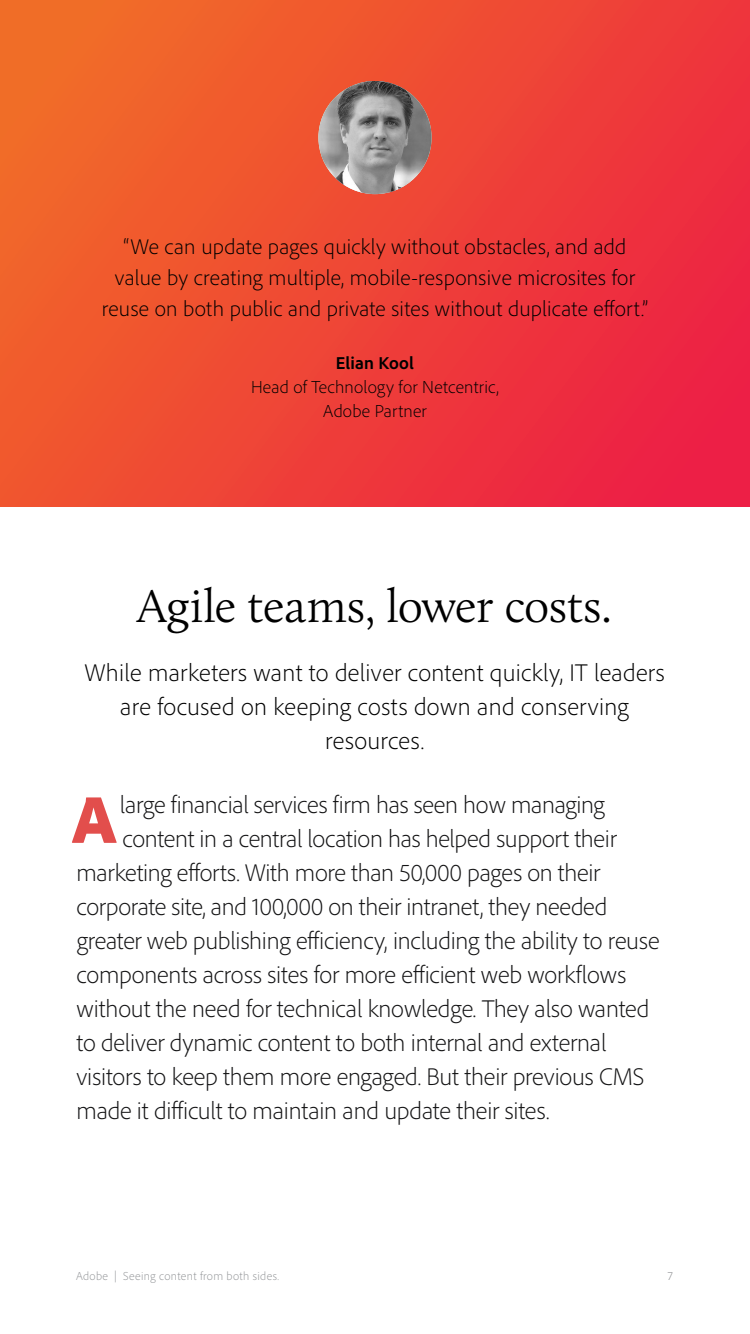
<style>
.page{position:relative;width:750px;height:1334px;background:#fff}
.page>*{position:absolute;margin:0;border:0;box-sizing:border-box;transform-origin:0 0}
.t1{font:900 70px "Adobe Clean";color:#e24e4c}
.t2{font:300 48px "Calluna";letter-spacing:-.015em;color:#000}
.t3{font:300 25px "Adobe Clean";letter-spacing:-.01em;color:#131314}
.t4{font:300 25px/34px "Adobe Clean";letter-spacing:.015em;color:#000;text-align:center}
.t5{font:300 22px/31px "Adobe Clean";letter-spacing:.01em;color:#000;text-align:center}
.t6{font:300 18px/24px "Adobe Clean";letter-spacing:.01em;color:#000;text-align:center}
.t7{font:700 18px "Adobe Clean";letter-spacing:.01em;color:#000}
.t8{font:300 12px "Adobe Clean";letter-spacing:.03em;color:#939598}
.t9{font:300 12px "Adobe Clean";color:#808285}
</style>
<div class="page">
<svg style="left:0;top:0;width:750px;height:507px;background:#ee4535"></svg>
<svg style="left:318px;top:81px;width:114px;height:113px;background:#929191"></svg>
<p class="t5" style="left:102px;top:230px;width:548px">“We can update pages quickly without obstacles, and add value by creating multiple, mobile-responsive microsites for reuse on both public and private sites without duplicate effort.”</p>
<p class="t7" style="left:336px;top:351px;width:80px">Elian Kool</p>
<p class="t6" style="left:251px;top:375px;width:249px">Head of Technology for Netcentric,<br>Adobe Partner</p>
<h2 class="t2" style="left:137px;top:577px;width:477px">Agile teams, lower costs.</h2>
<p class="t4" style="left:84px;top:655px;width:582px">While marketers want to deliver content quickly, IT leaders are focused on keeping costs down and conserving resources.</p>
<p class="t3" style="left:120px;top:789px;width:486px">large financial services firm has seen how managing</p>
<p class="t3" style="left:122px;top:823px;width:496px">content in a central location has helped support their</p>
<p class="t3" style="left:76px;top:857px;width:525px">marketing efforts. With more than 50,000 pages on their</p>
<p class="t3" style="left:76px;top:891px;width:532px">corporate site, and 100,000 on their intranet, they needed</p>
<p class="t3" style="left:76px;top:925px;width:585px">greater web publishing efficiency, including the ability to reuse</p>
<p class="t3" style="left:76px;top:959px;width:552px">components across sites for more efficient web workflows</p>
<p class="t3" style="left:76px;top:993px;width:575px">without the need for technical knowledge. They also wanted</p>
<p class="t3" style="left:76px;top:1027px;width:531px">to deliver dynamic content to both internal and external</p>
<p class="t3" style="left:76px;top:1061px;width:570px">visitors to keep them more engaged. But their previous CMS</p>
<p class="t3" style="left:76px;top:1095px;width:474px">made it difficult to maintain and update their sites.</p>
<h1 class="t1" style="left:72px;top:773px;width:46px">A</h1>
<p class="t8" style="left:76px;top:1269px;width:205px">Adobe | Seeing content from both sides.</p>
<p class="t9" style="left:668px;top:1269px;width:6px">7</p>
</div>
